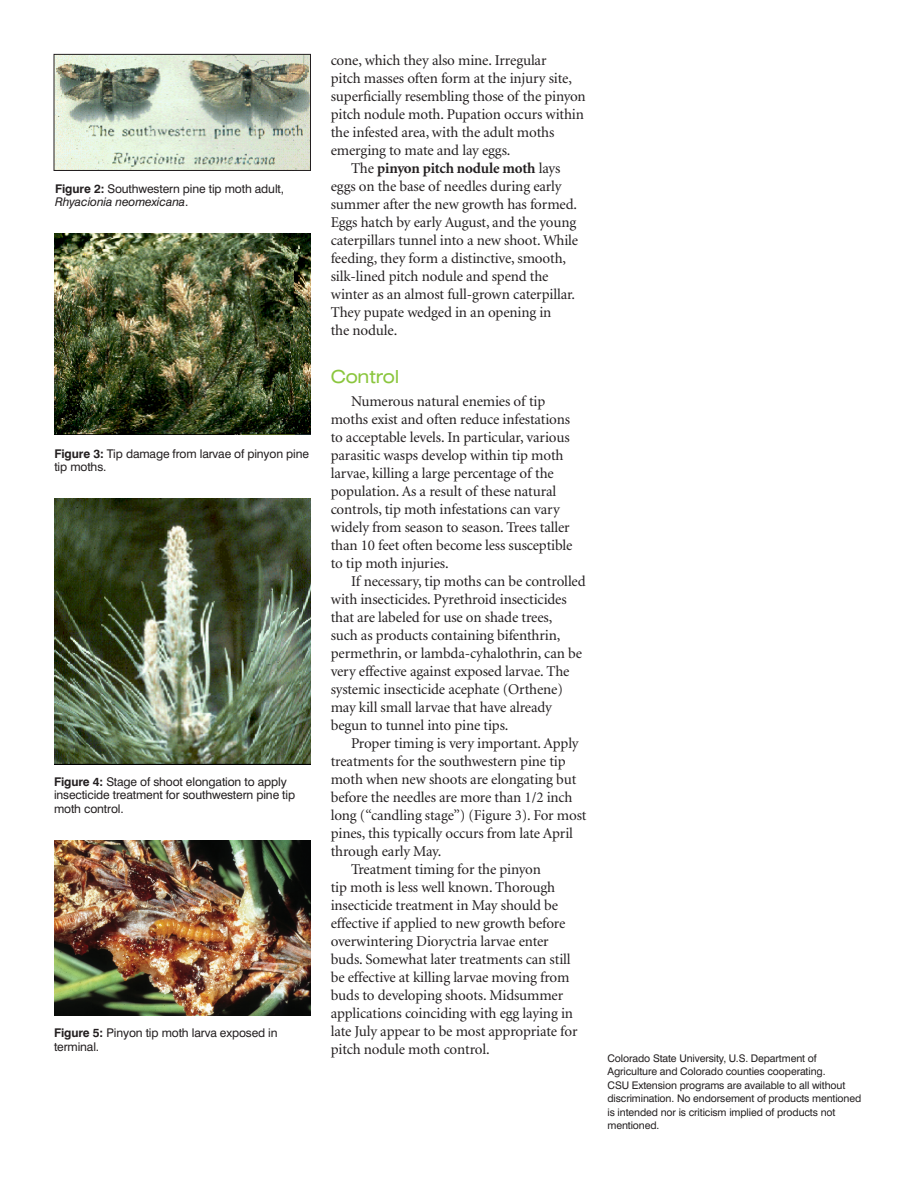
<style>
.page{position:relative;width:918px;height:1188px;background:#fff}
.page>*{position:absolute;margin:0;border:0;box-sizing:border-box;transform-origin:0 0}
.subhead_1{font:expanded 18px "Swiss 721 BT";letter-spacing:-.01em;color:#8bc63e}
.body{font:15px/18px "Minion";letter-spacing:-.01em;color:#231f20}
.figure_caption{font:12px/13.5px "Swiss 721 BT";letter-spacing:-.01em;color:#231f20}
.furtherance_clause{font:10.5px/13.5px "Swiss 721 BT";letter-spacing:-.01em;color:#231f20}
.s1{font-weight:700}
.s2{font-style:italic}
</style>
<div class="page">
<img style="left:56px;top:56px;width:253px;height:113px">
<div style="left:54px;top:54px;width:257px;height:117px;border:1px solid #231f20"></div>
<img style="left:54px;top:233px;width:257px;height:202px">
<img style="left:54px;top:499px;width:257px;height:266px">
<img style="left:54px;top:840px;width:256px;height:175px">
<p class="figure_caption" style="left:55px;top:182px;width:231px"><span class="s1">Figure 2:</span> Southwestern pine tip moth adult,<br><span class="s2">Rhyacionia neomexicana</span>.</p>
<p class="figure_caption" style="left:54px;top:447px;width:256px"><span class="s1">Figure 3:</span> Tip damage from larvae of pinyon pine tip moths.</p>
<p class="figure_caption" style="left:54px;top:775px;width:243px"><span class="s1">Figure 4:</span> Stage of shoot elongation to apply insecticide treatment for southwestern pine tip moth control.</p>
<p class="figure_caption" style="left:54px;top:1026px;width:225px"><span class="s1">Figure 5:</span> Pinyon tip moth larva exposed in terminal.</p>
<p class="body" style="left:331px;top:52px;width:257px">cone, which they also mine. Irregular<br>pitch masses often form at the injury site, superficially resembling those of the pinyon pitch nodule moth. Pupation occurs within the infested area, with the adult moths emerging to mate and lay eggs.</p>
<p class="body" style="left:331px;top:160px;width:249px;text-indent:20px">The <span class="s1">pinyon pitch nodule moth</span> lays eggs on the base of needles during early summer after the new growth has formed.<br>Eggs hatch by early August, and the young caterpillars tunnel into a new shoot. While feeding, they form a distinctive, smooth, silk-lined pitch nodule and spend the winter as an almost full-grown caterpillar.<br>They pupate wedged in an opening in<br>the nodule.</p>
<p class="subhead_1" style="left:331px;top:366px;width:70px">Control</p>
<p class="body" style="left:331px;top:393px;width:243px;text-indent:20px">Numerous natural enemies of tip moths exist and often reduce infestations to acceptable levels. In particular, various parasitic wasps develop within tip moth larvae, killing a large percentage of the population. As a result of these natural controls, tip moth infestations can vary widely from season to season. Trees taller than 10 feet often become less susceptible to tip moth injuries.</p>
<p class="body" style="left:331px;top:573px;width:256px;text-indent:20px">If necessary, tip moths can be controlled with insecticides. Pyrethroid insecticides that are labeled for use on shade trees,<br>such as products containing bifenthrin, permethrin, or lambda-cyhalothrin, can be very effective against exposed larvae. The systemic insecticide acephate (Orthene) may kill small larvae that have already begun to tunnel into pine tips.</p>
<p class="body" style="left:331px;top:735px;width:257px;text-indent:20px">Proper timing is very important. Apply treatments for the southwestern pine tip moth when new shoots are elongating but before the needles are more than 1/2 inch long (“candling stage”) (Figure 3). For most pines, this typically occurs from late April through early May.</p>
<p class="body" style="left:331px;top:861px;width:248px;text-indent:20px">Treatment timing for the pinyon<br>tip moth is less well known. Thorough insecticide treatment in May should be effective if applied to new growth before overwintering Dioryctria larvae enter buds. Somewhat later treatments can still be effective at killing larvae moving from buds to developing shoots. Midsummer applications coinciding with egg laying in late July appear to be most appropriate for pitch nodule moth control.</p>
<p class="furtherance_clause" style="left:608px;top:1051px;width:255px">Colorado State University, U.S. Department of Agriculture and Colorado counties cooperating.<br>CSU Extension programs are available to all without discrimination. No endorsement of products mentioned is intended nor is criticism implied of products not mentioned.</p>
</div>
